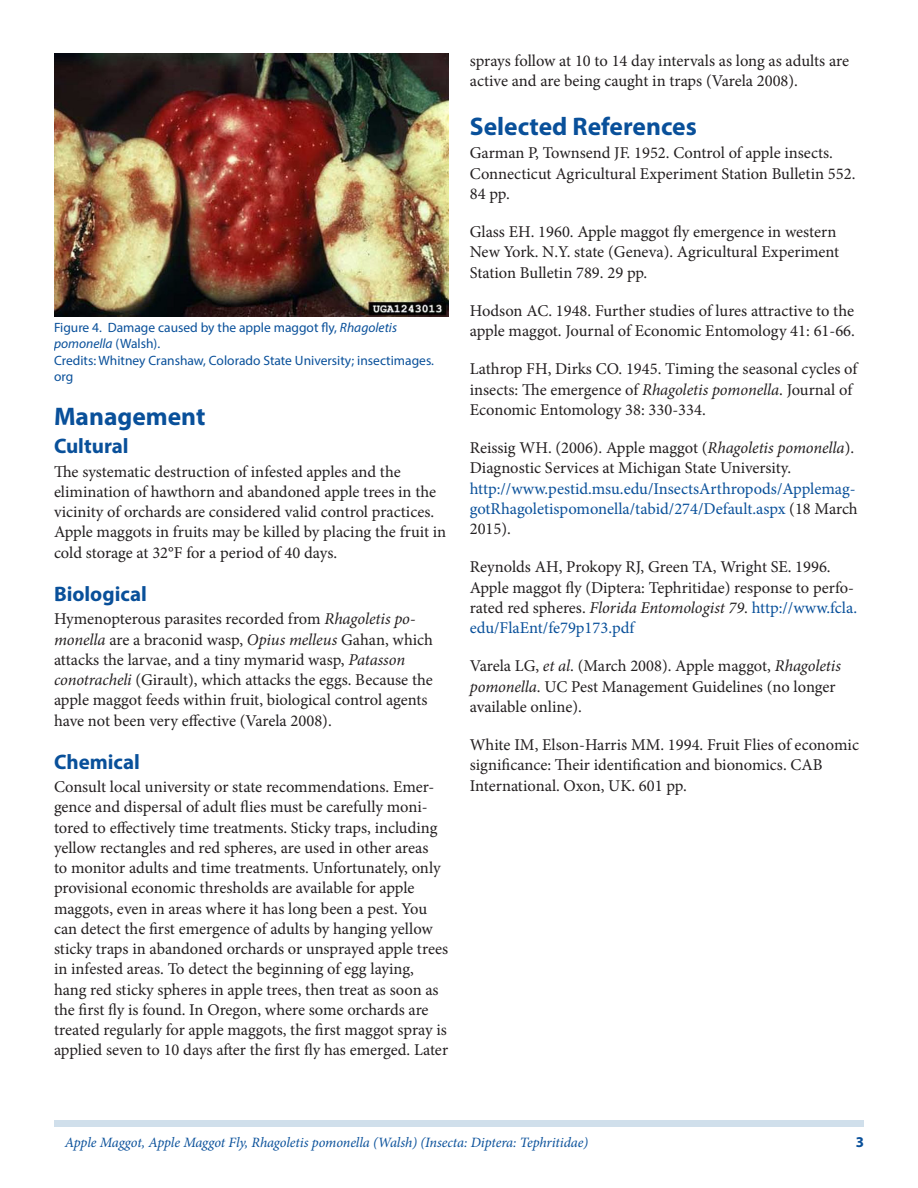
<style>
.page{position:relative;width:918px;height:1188px;background:#fff}
.page>*{position:absolute;margin:0;border:0;box-sizing:border-box;transform-origin:0 0}
.SectionHeading0{font:700 25.5px "Myriad Pro";color:#09509a}
.SectionHeading1{font:700 21px "Myriad Pro";color:#09509a}
.Paragraph{font:16.5px/20.2px "Minion Pro";color:#231f20}
.Paragraph-2{font:16.5px/20.2px "Minion Pro";letter-spacing:-.005em;color:#09509a}
.t1{font:700 15px "Myriad Pro";color:#09509a}
.RunningTitleItalics{font:italic 14.25px "Minion Pro";letter-spacing:-.01em;color:#09509a}
.FigureCaption{font:13.5px/16.5px "Myriad Pro";color:#09509a}
.s1{font-style:italic}
.s2{color:#231f20}
.s3{color:#09509a}
</style>
<div class="page">
<div style="left:54px;top:1120px;width:810px;height:7px;background:#d0dfeb"></div>
<img style="left:54px;top:54px;width:394px;height:262px">
<p class="FigureCaption" style="left:54px;top:319px;width:345px">Figure 4. Damage caused by the apple maggot fly, <span class="s1">Rhagoletis pomonella</span> (Walsh).</p>
<p class="FigureCaption" style="left:54px;top:352px;width:381px">Credits: Whitney Cranshaw, Colorado State University; insectimages. org</p>
<p class="SectionHeading0" style="left:54px;top:399px;width:153px">Management</p>
<p class="SectionHeading1" style="left:54px;top:432px;width:76px">Cultural</p>
<p class="Paragraph" style="left:54px;top:461px;width:394px">The systematic destruction of infested apples and the elimination of hawthorn and abandoned apple trees in the vicinity of orchards are considered valid control practices.<br>Apple maggots in fruits may be killed by placing the fruit in cold storage at 32°F for a period of 40 days.</p>
<p class="SectionHeading1" style="left:54px;top:580px;width:94px">Biological</p>
<p class="Paragraph" style="left:54px;top:609px;width:380px">Hymenopterous parasites recorded from <span class="s1">Rhagoletis po&shy;monella</span> are a braconid wasp, <span class="s1">Opius melleus</span> Gahan, which attacks the larvae, and a tiny mymarid wasp, <span class="s1">Patasson conotracheli</span> (Girault), which attacks the eggs. Because the apple maggot feeds within fruit, biological control agents have not been very effective (Varela 2008).</p>
<p class="SectionHeading1" style="left:54px;top:748px;width:88px">Chemical</p>
<p class="Paragraph" style="left:54px;top:777px;width:396px">Consult local university or state recommendations. Emer&shy;gence and dispersal of adult flies must be carefully moni&shy;tored to effectively time treatments. Sticky traps, including yellow rectangles and red spheres, are used in other areas<br>to monitor adults and time treatments. Unfortunately, only provisional economic thresholds are available for apple maggots, even in areas where it has long been a pest. You can detect the first emergence of adults by hanging yellow sticky traps in abandoned orchards or unsprayed apple trees in infested areas. To detect the beginning of egg laying, hang red sticky spheres in apple trees, then treat as soon as the first fly is found. In Oregon, where some orchards are treated regularly for apple maggots, the first maggot spray is applied seven to 10 days after the first fly has emerged. Later</p>
<p class="Paragraph" style="left:470px;top:51px;width:381px">sprays follow at 10 to 14 day intervals as long as adults are active and are being caught in traps (Varela 2008).</p>
<p class="SectionHeading0" style="left:470px;top:110px;width:228px">Selected References</p>
<p class="Paragraph" style="left:470px;top:143px;width:387px">Garman P, Townsend JF. 1952. Control of apple insects.<br>Connecticut Agricultural Experiment Station Bulletin 552.<br>84 pp.</p>
<p class="Paragraph" style="left:470px;top:222px;width:371px">Glass EH. 1960. Apple maggot fly emergence in western<br>New York. N.Y. state (Geneva). Agricultural Experiment<br>Station Bulletin 789. 29 pp.</p>
<p class="Paragraph" style="left:470px;top:301px;width:387px">Hodson AC. 1948. Further studies of lures attractive to the apple maggot. Journal of Economic Entomology 41: 61-66.</p>
<p class="Paragraph" style="left:470px;top:359px;width:389px">Lathrop FH, Dirks CO. 1945. Timing the seasonal cycles of insects: The emergence of <span class="s1">Rhagoletis pomonella</span>. Journal of<br>Economic Entomology 38: 330-334.</p>
<p class="Paragraph" style="left:470px;top:438px;width:386px">Reissig WH. (2006). Apple maggot (<span class="s1">Rhagoletis pomonella</span>).<br>Diagnostic Services at Michigan State University.</p>
<p class="Paragraph-2" style="left:470px;top:478px;width:389px">http://www.pestid.msu.edu/InsectsArthropods/Applemag&shy;gotRhagoletispomonella/tabid/274/Default.aspx <span class="s2">(18 March<br>2015).</span></p>
<p class="Paragraph" style="left:470px;top:557px;width:389px">Reynolds AH, Prokopy RJ, Green TA, Wright SE. 1996.<br>Apple maggot fly (Diptera: Tephritidae) response to perfo&shy;rated red spheres. <span class="s1">Florida Entomologist 79</span>. <span class="s3">http://www.fcla. edu/FlaEnt/fe79p173.pdf</span></p>
<p class="Paragraph" style="left:470px;top:656px;width:373px">Varela LG, <span class="s1">et al</span>. (March 2008). Apple maggot, <span class="s1">Rhagoletis pomonella</span>. UC Pest Management Guidelines (no longer available online).</p>
<p class="Paragraph" style="left:470px;top:735px;width:391px">White IM, Elson-Harris MM. 1994. Fruit Flies of economic significance: Their identification and bionomics. CAB<br>International. Oxon, UK. 601 pp.</p>
<p class="RunningTitleItalics" style="left:65px;top:1133px;width:525px">Apple Maggot, Apple Maggot Fly, Rhagoletis pomonella (Walsh) (Insecta: Diptera: Tephritidae)</p>
<p class="t1" style="left:856px;top:1133px;width:10px">3</p>
</div>
